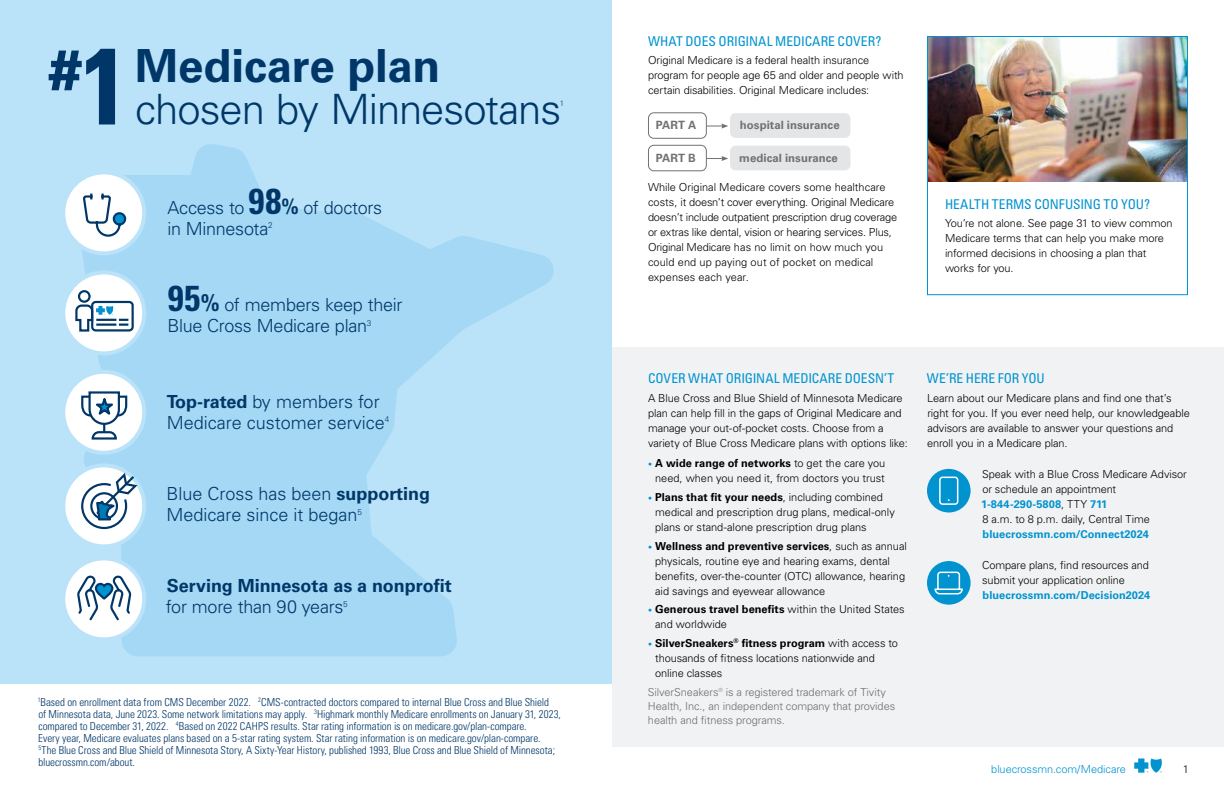
<style>
.page{position:relative;width:1224px;height:792px;background:#fff}
.page>*{position:absolute;margin:0;border:0;box-sizing:border-box;transform-origin:0 0}
.t1{font:700 57px "Univers LT Pro 65";color:#003768}
.t2{font:700 45.6px "Univers LT Pro 65";letter-spacing:-.005em;color:#003768}
.t3{font:300 41.8px "Univers LT Pro 45";letter-spacing:-.025em;color:#003768}
.t4{font:300 18px/21px "Univers LT Pro 45";letter-spacing:-.01em;color:#003768}
.t5{font:700 18px "Univers LT Pro 65";color:#003768}
.t6{font:condensed 13.5px "Univers LT Pro";letter-spacing:-.005em;color:#0093d0}
.t7{font:700 11.4px "Univers LT Pro 65";color:#717073}
.t8{font:300 11px/15px "Univers LT Pro 45";letter-spacing:-.01em;color:#000}
.t9{font:300 condensed 11px/12px "Univers LT Pro";letter-spacing:-.005em;color:#003768}
.t10{font:700 11px "Univers LT Pro 65";letter-spacing:.005em;color:#000}
.t11{font:300 11px/14px "Univers LT Pro 45";letter-spacing:-.01em;color:#6d6e71}
.t12{font:700 11px "Univers LT Pro 65";letter-spacing:.005em;color:#0093d0}
.t13{font:300 11px "Univers LT Pro 45";letter-spacing:-.01em;color:#0093d0}
.t14{font:300 7.8px "Univers LT Pro 45";color:#003768}
.s1{font-family:"Univers LT Pro";font-stretch:condensed;font-size:108.3px}
.s2{font-family:"Univers LT Pro";font-weight:700;font-stretch:condensed;font-size:36px}
.s3{font-family:"Univers LT Pro";font-weight:700;font-stretch:condensed;font-size:22px}
.s4{font-family:"Univers LT Pro";font-weight:700;font-stretch:condensed;font-size:24px}
.s5{font-family:"Univers LT Pro 65";font-weight:700}
.s6{font-family:"Univers LT Pro 45";font-weight:300;font-size:8px;color:#0093d0}
.s7{font-family:"Univers LT Pro 45";font-weight:300}
.s8{font-family:"Univers LT Pro 45";font-weight:300;color:#000}
</style>
<div class="page">
<svg style="left:1134px;top:759px;width:28px;height:14px"></svg>
<img style="left:929px;top:38px;width:257px;height:143px">
<div style="left:612px;top:347px;width:612px;height:400px;background:#f1f2f3"></div>
<div style="left:927px;top:561px;width:44px;height:44px;background:#0093d0;border-radius:50%"></div>
<svg style="left:934px;top:571px;width:29px;height:24px"></svg>
<div style="left:927px;top:469px;width:44px;height:43px;background:#0093d0;border-radius:50%"></div>
<div style="left:939px;top:477px;width:19px;height:28px;border:2px solid #fff;border-radius:3px"></div>
<div style="left:730px;top:113px;width:120px;height:25px;background:#e4e5e6;border-radius:5px"></div>
<div style="left:730px;top:146px;width:120px;height:24px;background:#e4e5e6;border-radius:5px"></div>
<div style="left:648px;top:112px;width:59px;height:27px;border:1px solid #717073;border-radius:5px"></div>
<div style="left:648px;top:145px;width:59px;height:26px;border:1px solid #717073;border-radius:5px"></div>
<svg style="left:706px;top:124px;width:22px;height:5px"></svg>
<svg style="left:706px;top:156px;width:22px;height:5px"></svg>
<div style="left:927px;top:36px;width:261px;height:259px;border:1px solid #0093d0"></div>
<div style="left:0;top:0;width:612px;height:684px;background:#bae2f8"></div>
<svg style="left:82px;top:144px;width:472px;height:512px"></svg>
<div style="left:63px;top:172px;width:81px;height:81px;background:#fff;border-radius:50%"></div>
<div style="left:61px;top:170px;width:85px;height:85px;border:4px solid #bae2f8;border-radius:50%"></div>
<svg style="left:83px;top:193px;width:44px;height:44px"></svg>
<div style="left:63px;top:372px;width:81px;height:81px;background:#fff;border-radius:50%"></div>
<div style="left:61px;top:370px;width:85px;height:85px;border:4px solid #bae2f8;border-radius:50%"></div>
<svg style="left:81px;top:391px;width:47px;height:49px"></svg>
<svg style="left:63px;top:465px;width:81px;height:81px"></svg>
<div style="left:61px;top:463px;width:85px;height:85px;border:4px solid #bae2f8;border-radius:50%"></div>
<svg style="left:80px;top:471px;width:60px;height:59px;background:#becfdc"></svg>
<svg style="left:63px;top:558px;width:81px;height:81px;background:#f5fafd"></svg>
<div style="left:61px;top:556px;width:85px;height:85px;border:4px solid #bae2f8;border-radius:50%"></div>
<svg style="left:76px;top:574px;width:57px;height:48px;background:#bccedb"></svg>
<svg style="left:63px;top:272px;width:81px;height:81px;background:#f5fafd"></svg>
<div style="left:61px;top:270px;width:85px;height:85px;border:4px solid #bae2f8;border-radius:50%"></div>
<svg style="left:74px;top:289px;width:61px;height:44px;background:#b9cbd9"></svg>
<h1 class="t1" style="left:49px;top:30px;width:81px">#<span class="s1">1</span></h1>
<h2 class="t2" style="left:135px;top:34px;width:307px">Medicare plan</h2>
<h3 class="t3" style="left:135px;top:81px;width:428px">chosen by Minnesotans</h3>
<p class="t14" style="left:560px;top:98px;width:6px">1</p>
<h3 class="t4" style="left:167px;top:197px;width:216px">Access to <span class="s2">98</span><span class="s3">%</span> of doctors in Minnesota<sup>2</sup></h3>
<h3 class="t4" style="left:167px;top:294px;width:236px"><span class="s2">95</span><span class="s4">%</span> of members keep their<br>Blue Cross Medicare plan<sup>3</sup></h3>
<h3 class="t4" style="left:167px;top:391px;width:224px"><span class="s5">Top-rated</span> by members for<br>Medicare customer service<sup>4</sup></h3>
<h3 class="t4" style="left:166px;top:483px;width:265px">Blue Cross has been <span class="s5">supporting<br></span>Medicare since it began<sup>5</sup></h3>
<h3 class="t5" style="left:167px;top:573px;width:286px">Serving Minnesota as a nonprofit</h3>
<h3 class="t4" style="left:166px;top:596px;width:183px">for more than 90 years<sup>5</sup></h3>
<p class="t9" style="left:38px;top:696px;width:525px"><sup>1</sup>Based on enrollment data from CMS December 2022. <sup>2</sup>CMS-contracted doctors compared to internal Blue Cross and Blue Shield<br>of Minnesota data, June 2023. Some network limitations may apply. <sup>3</sup>Highmark monthly Medicare enrollments on January 31, 2023, compared to December 31, 2022. <sup>4</sup>Based on 2022 CAHPS results. Star rating information is on medicare.gov/plan-compare.<br>Every year, Medicare evaluates plans based on a 5-star rating system. Star rating information is on medicare.gov/plan-compare.<br><sup>5</sup>The Blue Cross and Blue Shield of Minnesota Story, A Sixty-Year History, published 1993, Blue Cross and Blue Shield of Minnesota; bluecrossmn.com/about.</p>
<p class="t6" style="left:648px;top:32px;width:235px">WHAT DOES ORIGINAL MEDICARE COVER?</p>
<p class="t8" style="left:648px;top:53px;width:257px">Original Medicare is a federal health insurance program for people age 65 and older and people with certain disabilities. Original Medicare includes:</p>
<p class="t7" style="left:656px;top:117px;width:42px">PART A</p>
<p class="t7" style="left:740px;top:117px;width:101px">hospital insurance</p>
<p class="t7" style="left:656px;top:150px;width:41px">PART B</p>
<p class="t7" style="left:739px;top:150px;width:100px">medical insurance</p>
<p class="t8" style="left:648px;top:179px;width:251px">While Original Medicare covers some healthcare costs, it doesn’t cover everything. Original Medicare doesn’t include outpatient prescription drug coverage or extras like dental, vision or hearing services. Plus, Original Medicare has no limit on how much you could end up paying out of pocket on medical expenses each year.</p>
<p class="t6" style="left:945px;top:195px;width:207px">HEALTH TERMS CONFUSING TO YOU?</p>
<p class="t8" style="left:945px;top:216px;width:229px">You’re not alone. See page 31 to view common Medicare terms that can help you make more informed decisions in choosing a plan that works for you.</p>
<p class="t6" style="left:648px;top:370px;width:248px">COVER WHAT ORIGINAL MEDICARE DOESN’T</p>
<p class="t8" style="left:648px;top:390px;width:261px">A Blue Cross and Blue Shield of Minnesota Medicare plan can help fill in the gaps of Original Medicare and manage your out-of-pocket costs. Choose from a variety of Blue Cross Medicare plans with options like:</p>
<p class="t10" style="left:648px;top:456px;width:239px"><span class="s6">•</span> A wide range of networks <span class="s7">to get the care you</span></p>
<p class="t8" style="left:655px;top:471px;width:231px">need, when you need it, from doctors you trust</p>
<p class="t10" style="left:648px;top:489px;width:237px"><span class="s6">•</span> Plans that fit your needs<span class="s7">, including combined</span></p>
<p class="t8" style="left:655px;top:504px;width:241px">medical and prescription drug plans, medical-only plans or stand-alone prescription drug plans</p>
<p class="t10" style="left:648px;top:538px;width:260px"><span class="s6">•</span> Wellness and preventive services<span class="s7">, such as annual</span></p>
<p class="t8" style="left:655px;top:553px;width:251px">physicals, routine eye and hearing exams, dental benefits, over-the-counter (OTC) allowance, hearing aid savings and eyewear allowance</p>
<p class="t10" style="left:648px;top:602px;width:258px"><span class="s6">•</span> Generous travel benefits <span class="s7">within the United States</span></p>
<p class="t8" style="left:655px;top:617px;width:73px">and worldwide</p>
<p class="t10" style="left:648px;top:635px;width:251px"><span class="s6">•</span> SilverSneakers<sup>®</sup> fitness program <span class="s7">with access to</span></p>
<p class="t8" style="left:655px;top:650px;width:221px">thousands of fitness locations nationwide and online classes</p>
<p class="t11" style="left:648px;top:685px;width:249px">SilverSneakers® is a registered trademark of Tivity<br>Health, Inc., an independent company that provides health and fitness programs.</p>
<p class="t6" style="left:927px;top:370px;width:120px">WE’RE HERE FOR YOU</p>
<p class="t8" style="left:927px;top:390px;width:264px">Learn about our Medicare plans and find one that’s right for you. If you ever need help, our knowledgeable advisors are available to answer your questions and enroll you in a Medicare plan.</p>
<p class="t8" style="left:982px;top:466px;width:206px">Speak with a Blue Cross Medicare Advisor or schedule an appointment</p>
<p class="t12" style="left:981px;top:496px;width:128px">1-844-290-5808<span class="s8">, TTY</span> 711</p>
<p class="t8" style="left:982px;top:511px;width:169px">8 a.m. to 8 p.m. daily, Central Time</p>
<p class="t12" style="left:983px;top:526px;width:168px">bluecrossmn.com/Connect2024</p>
<p class="t8" style="left:982px;top:558px;width:169px">Compare plans, find resources and submit your application online</p>
<p class="t12" style="left:983px;top:588px;width:169px">bluecrossmn.com/Decision2024</p>
<p class="t13" style="left:991px;top:762px;width:136px">bluecrossmn.com/Medicare</p>
<p class="t8" style="left:1183px;top:761px;width:8px">1</p>
</div>
